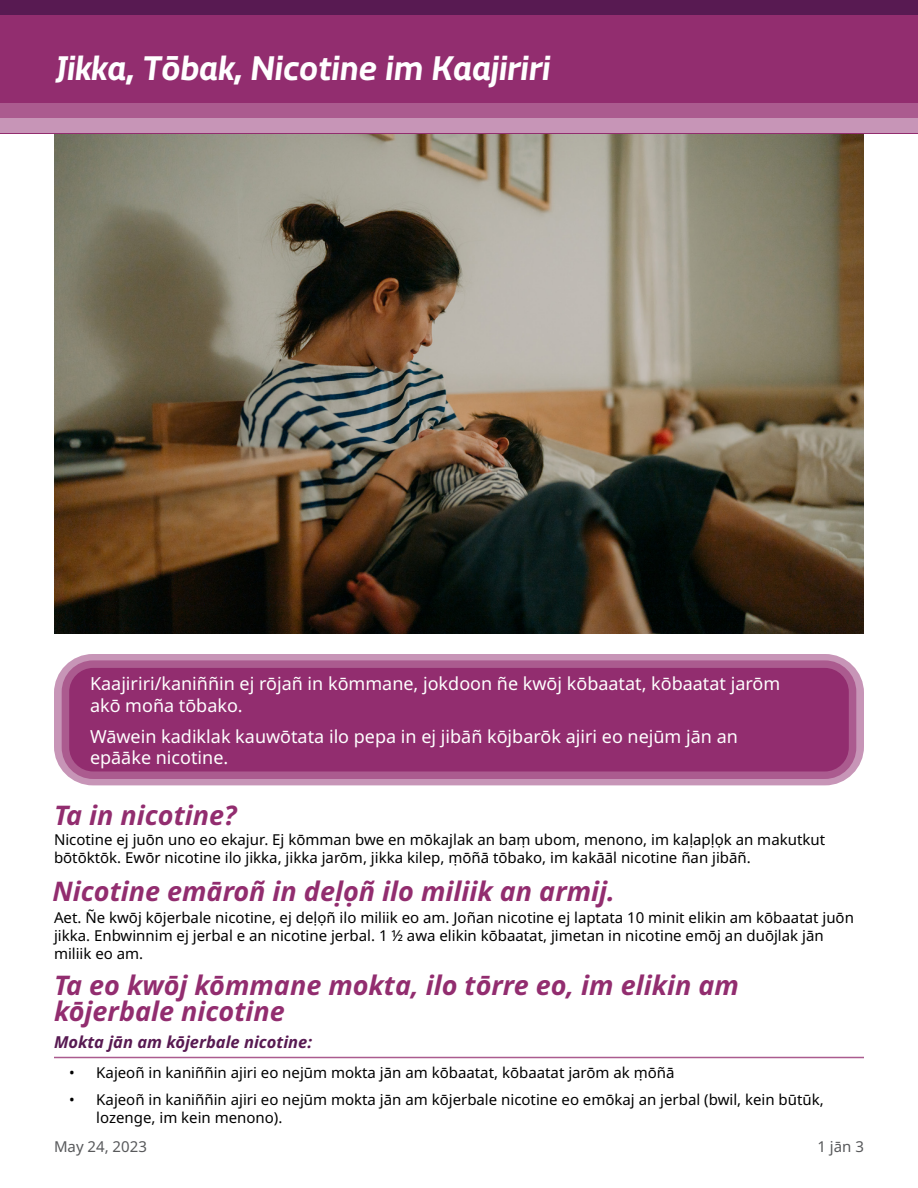
<style>
.page{position:relative;width:918px;height:1188px;background:#fff}
.page>*{position:absolute;margin:0;border:0;box-sizing:border-box;transform-origin:0 0}
.t1{font:italic 700 36px "Macho Modular";color:#fff}
.t2{font:italic 700 27px/25.5px "Noto Sans";color:#922d6f}
.t3{font:18px/21.6px "Noto Sans";color:#fff}
.t4{font:italic 700 16.5px "Noto Sans";color:#581a52}
.t5{font:15px/18px "Noto Sans";color:#000}
.t6{font:15px "Noto Sans";color:#58595b}
</style>
<div class="page">
<img style="left:54px;top:134px;width:810px;height:500px">
<div style="left:0;top:0;width:918px;height:133px;background:#922d6f"></div>
<div style="left:0;top:118px;width:918px;height:15px;background:#c795b7"></div>
<div style="left:0;top:104px;width:918px;height:14px;background:#ab5b8f"></div>
<div style="left:0;top:0;width:918px;height:15px;background:#581a52"></div>
<div style="left:54px;top:654px;width:810px;height:131px;border:15px solid #c795b7;border-radius:32px"></div>
<div style="left:65px;top:664px;width:788px;height:111px;background:#922d6f;border-radius:28px"></div>
<div style="left:62px;top:660px;width:794px;height:119px;border:8px solid #ab5b8f;border-radius:28px"></div>
<hr style="left:54px;top:1057px;width:810px;height:1px;background:#ab5b8f">
<h1 class="t1" style="left:55px;top:46px;width:496px">Jikka, Tōbak, Nicotine im Kaajiriri</h1>
<p class="t3" style="left:90px;top:673px;width:692px">Kaajiriri/kaniññin ej rōjañ in kōmmane, jokdoon ñe kwōj kōbaatat, kōbaatat jarōm akō moña tōbako.</p>
<p class="t3" style="left:90px;top:726px;width:649px">Wāwein kadiklak kauwōtata ilo pepa in ej jibāñ kōjbarōk ajiri eo nejūm jān an epāāke nicotine.</p>
<h2 class="t2" style="left:54px;top:803px;width:184px">Ta in nicotine?</h2>
<p class="t5" style="left:54px;top:831px;width:773px">Nicotine ej juōn uno eo ekajur. Ej kōmman bwe en mōkajlak an baṃ ubom, menono, im kaḷapḷọk an makutkut bōtōktōk. Ewōr nicotine ilo jikka, jikka jarōm, jikka kilep, ṃōñā tōbako, im kakāāl nicotine ñan jibāñ.</p>
<h2 class="t2" style="left:52px;top:879px;width:564px">Nicotine emāroñ in deḷọñ ilo miliik an armij.</h2>
<p class="t5" style="left:54px;top:909px;width:801px">Aet. Ñe kwōj kōjerbale nicotine, ej deḷọñ ilo miliik eo am. Joñan nicotine ej laptata 10 minit elikin am kōbaatat juōn jikka. Enbwinnim ej jerbal e an nicotine jerbal. 1 ½ awa elikin kōbaatat, jimetan in nicotine emōj an duōjlak jān miliik eo am.</p>
<h2 class="t2" style="left:54px;top:974px;width:687px">Ta eo kwōj kōmmane mokta, ilo tōrre eo, im elikin am kōjerbale nicotine</h2>
<p class="t4" style="left:54px;top:1030px;width:260px">Mokta jān am kōjerbale nicotine:</p>
<p class="t5" style="left:69px;top:1064px;width:607px">• Kajeoñ in kaniññin ajiri eo nejūm mokta jān am kōbaatat, kōbaatat jarōm ak ṃōñā</p>
<p class="t5" style="left:96px;top:1091px;width:729px;text-indent:-27px">• Kajeoñ in kaniññin ajiri eo nejūm mokta jān am kōjerbale nicotine eo emōkaj an jerbal (bwil, kein būtūk, lozenge, im kein menono).</p>
<p class="t6" style="left:54px;top:1136px;width:94px">May 24, 2023</p>
<p class="t6" style="left:817px;top:1136px;width:48px">1 jān 3</p>
</div>
